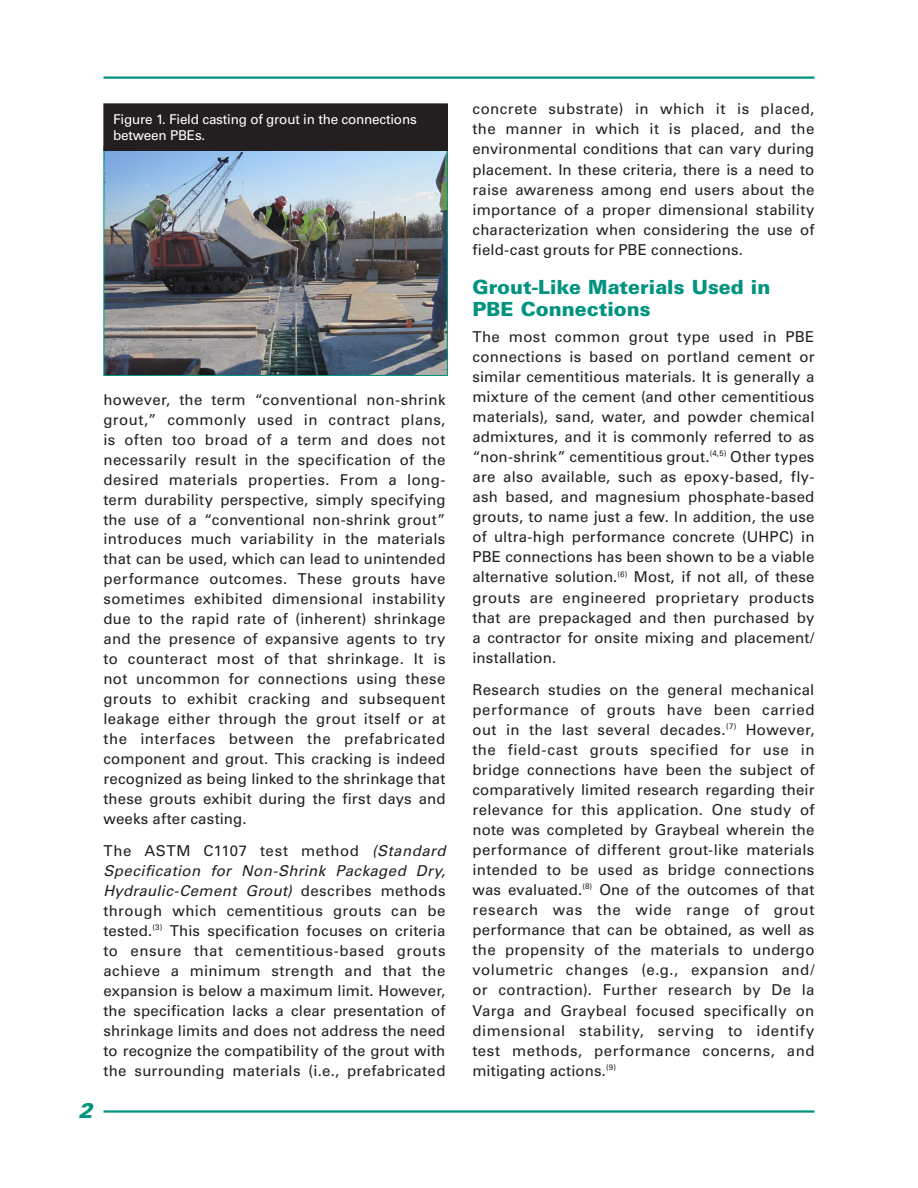
<style>
.page{position:relative;width:918px;height:1188px;background:#fff}
.page>*{position:absolute;margin:0;border:0;box-sizing:border-box;transform-origin:0 0}
.page_numbers{font:italic 900 21px "Univers LT Std";color:#00937f}
.t1{font:900 19.5px/21.6px "Univers LT Std";color:#00937f}
.body{font:15px/20.1px "Univers LT Std";letter-spacing:.01em;color:#231f20;text-align:justify}
.table_title{font:13.5px/16.5px "Univers LT Std";letter-spacing:-.015em;color:#fff}
.s1{font-style:italic}
</style>
<div class="page">
<hr style="left:104px;top:1110px;width:710px;height:3px;background:#00937f">
<hr style="left:104px;top:76px;width:710px;height:3px;background:#00937f">
<img style="left:106px;top:151px;width:340px;height:223px">
<div style="left:104px;top:104px;width:343px;height:46px;background:#231f20"></div>
<div style="left:104px;top:104px;width:344px;height:47px;border:1px solid #231f20"></div>
<p class="table_title" style="left:113px;top:111px;width:305px">Figure 1. Field casting of grout in the connections between PBEs.</p>
<p class="page_numbers" style="left:78px;top:1097px;width:16px">2</p>
<p class="body" style="left:104px;top:389px;width:344px">however, the term “conventional non-shrink grout,” commonly used in contract plans, is often too broad of a term and does not necessarily result in the specification of the desired materials properties. From a long&shy;term durability perspective, simply specifying the use of a “conventional non-shrink grout” introduces much variability in the materials that can be used, which can lead to unintended performance outcomes. These grouts have sometimes exhibited dimensional instability due to the rapid rate of (inherent) shrinkage and the presence of expansive agents to try to counteract most of that shrinkage. It is not uncommon for connections using these grouts to exhibit cracking and subsequent leakage either through the grout itself or at the interfaces between the prefabricated component and grout. This cracking is indeed recognized as being linked to the shrinkage that these grouts exhibit during the first days and weeks after casting.</p>
<p class="body" style="left:104px;top:841px;width:344px">The ASTM C1107 test method <span class="s1">(Standard Specification for Non-Shrink Packaged Dry, Hydraulic-Cement Grout)</span> describes methods through which cementitious grouts can be tested.<sup>(3)</sup> This specification focuses on criteria to ensure that cementitious-based grouts achieve a minimum strength and that the expansion is below a maximum limit. However, the specification lacks a clear presentation of shrinkage limits and does not address the need to recognize the compatibility of the grout with the surrounding materials (i.e., prefabricated</p>
<p class="body" style="left:472px;top:99px;width:344px">concrete substrate) in which it is placed, the manner in which it is placed, and the environmental conditions that can vary during placement. In these criteria, there is a need to raise awareness among end users about the importance of a proper dimensional stability characterization when considering the use of field-cast grouts for PBE connections.</p>
<h1 class="t1" style="left:472px;top:276px;width:299px">Grout-Like Materials Used in<br>PBE Connections</h1>
<p class="body" style="left:472px;top:327px;width:344px">The most common grout type used in PBE connections is based on portland cement or similar cementitious materials. It is generally a mixture of the cement (and other cementitious materials), sand, water, and powder chemical admixtures, and it is commonly referred to as “non-shrink” cementitious grout.<sup>(4,5)</sup> Other types are also available, such as epoxy-based, fly&shy;ash based, and magnesium phosphate-based grouts, to name just a few. In addition, the use of ultra-high performance concrete (UHPC) in PBE connections has been shown to be a viable alternative solution.<sup>(6)</sup> Most, if not all, of these grouts are engineered proprietary products that are prepackaged and then purchased by a contractor for onsite mixing and placement/ installation.</p>
<p class="body" style="left:472px;top:679px;width:344px">Research studies on the general mechanical performance of grouts have been carried out in the last several decades.<sup>(7)</sup> However, the field-cast grouts specified for use in bridge connections have been the subject of comparatively limited research regarding their relevance for this application. One study of note was completed by Graybeal wherein the performance of different grout-like materials intended to be used as bridge connections was evaluated.<sup>(8)</sup> One of the outcomes of that research was the wide range of grout performance that can be obtained, as well as the propensity of the materials to undergo volumetric changes (e.g., expansion and/ or contraction). Further research by De la Varga and Graybeal focused specifically on dimensional stability, serving to identify test methods, performance concerns, and mitigating actions.<sup>(9)</sup></p>
</div>
